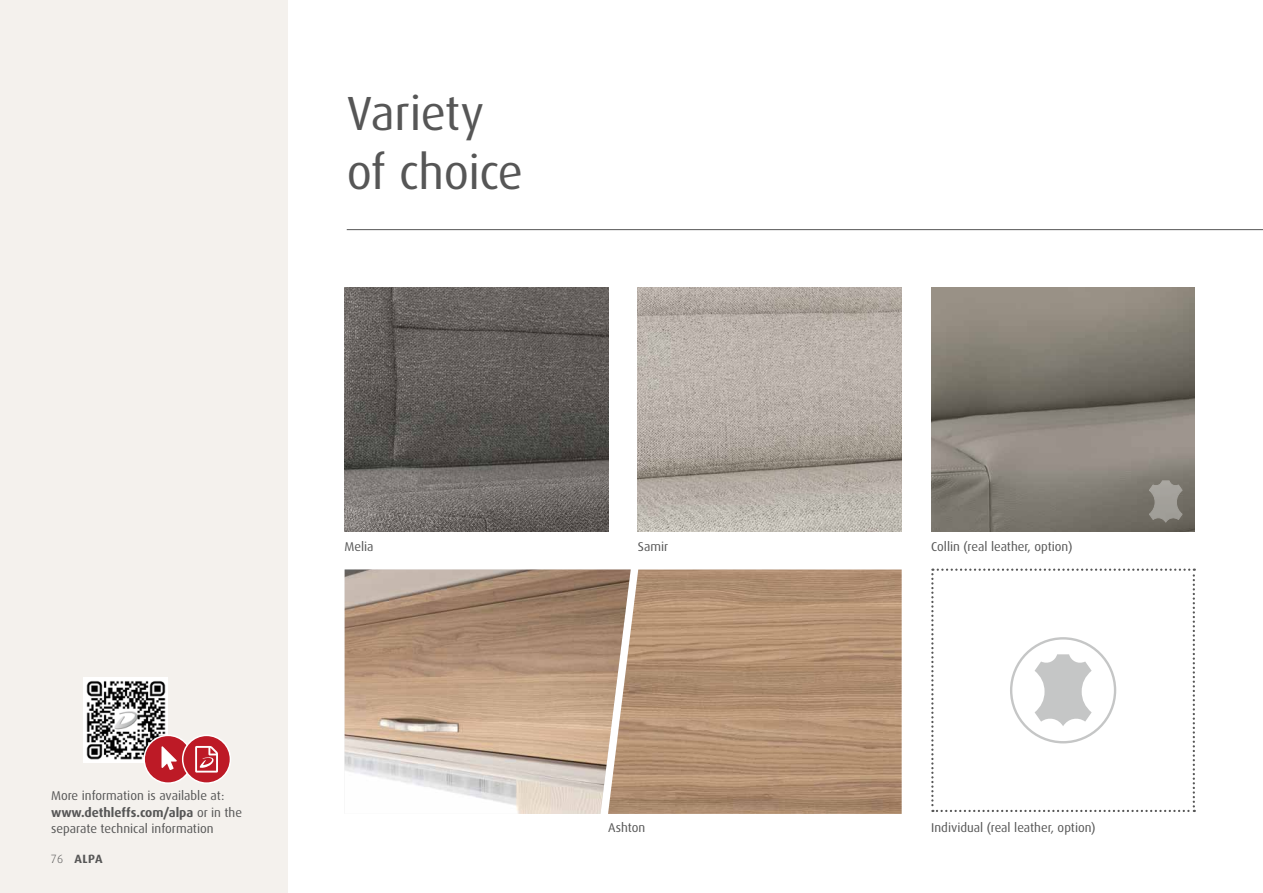
<style>
.page{position:relative;width:1263px;height:893px;background:#fff}
.page>*{position:absolute;margin:0;border:0;box-sizing:border-box;transform-origin:0 0}
.t1{font:48px/58.5px "Dax OT";letter-spacing:-.01em;color:#565656}
.t2{font:12.75px/16.5px "Dax OT";color:#565656}
.t3{font:700 12px "Dax Pro";color:#565656}
.s1{font-weight:700}
.s2{font-family:"Dax OT";font-weight:300}
</style>
<div class="page">
<hr style="left:347px;top:229px;width:916px;height:1px;background:#565656">
<img style="left:931px;top:288px;width:264px;height:243px">
<img style="left:344px;top:288px;width:264px;height:243px">
<svg style="left:1148px;top:480px;width:35px;height:43px;background:#928f88"></svg>
<img style="left:638px;top:288px;width:263px;height:243px">
<svg style="left:931px;top:569px;width:264px;height:243px"></svg>
<div style="left:0;top:0;width:288px;height:893px;background:#f4f1ed"></div>
<img style="left:83px;top:677px;width:84px;height:85px">
<div style="left:144px;top:735px;width:48px;height:48px;background:#bd1a26;border-radius:50%"></div>
<div style="left:143px;top:735px;width:50px;height:49px;border:2px solid #fff;border-radius:50%"></div>
<svg style="left:161px;top:746px;width:16px;height:24px"></svg>
<div style="left:183px;top:735px;width:47px;height:48px;background:#bd1a26;border-radius:50%"></div>
<div style="left:182px;top:735px;width:49px;height:49px;border:2px solid #fff;border-radius:50%"></div>
<svg style="left:195px;top:746px;width:23px;height:27px"></svg>
<img style="left:345px;top:569px;width:263px;height:245px">
<img style="left:608px;top:569px;width:294px;height:245px">
<h1 class="t1" style="left:347px;top:85px;width:178px">Variety of choice</h1>
<p class="t2" style="left:51px;top:788px;width:193px">More information is available at: <span class="s1">www.dethleffs.com/alpa</span> or in the separate technical information</p>
<p class="t3" style="left:51px;top:851px;width:53px"><span class="s2">76</span> ALPA</p>
<p class="t2" style="left:344px;top:538px;width:31px">Melia</p>
<p class="t2" style="left:638px;top:538px;width:32px">Samir</p>
<p class="t2" style="left:931px;top:538px;width:143px">Collin (real leather, option)</p>
<p class="t2" style="left:608px;top:820px;width:39px">Ashton</p>
<p class="t2" style="left:931px;top:819px;width:166px">Individual (real leather, option)</p>
</div>
